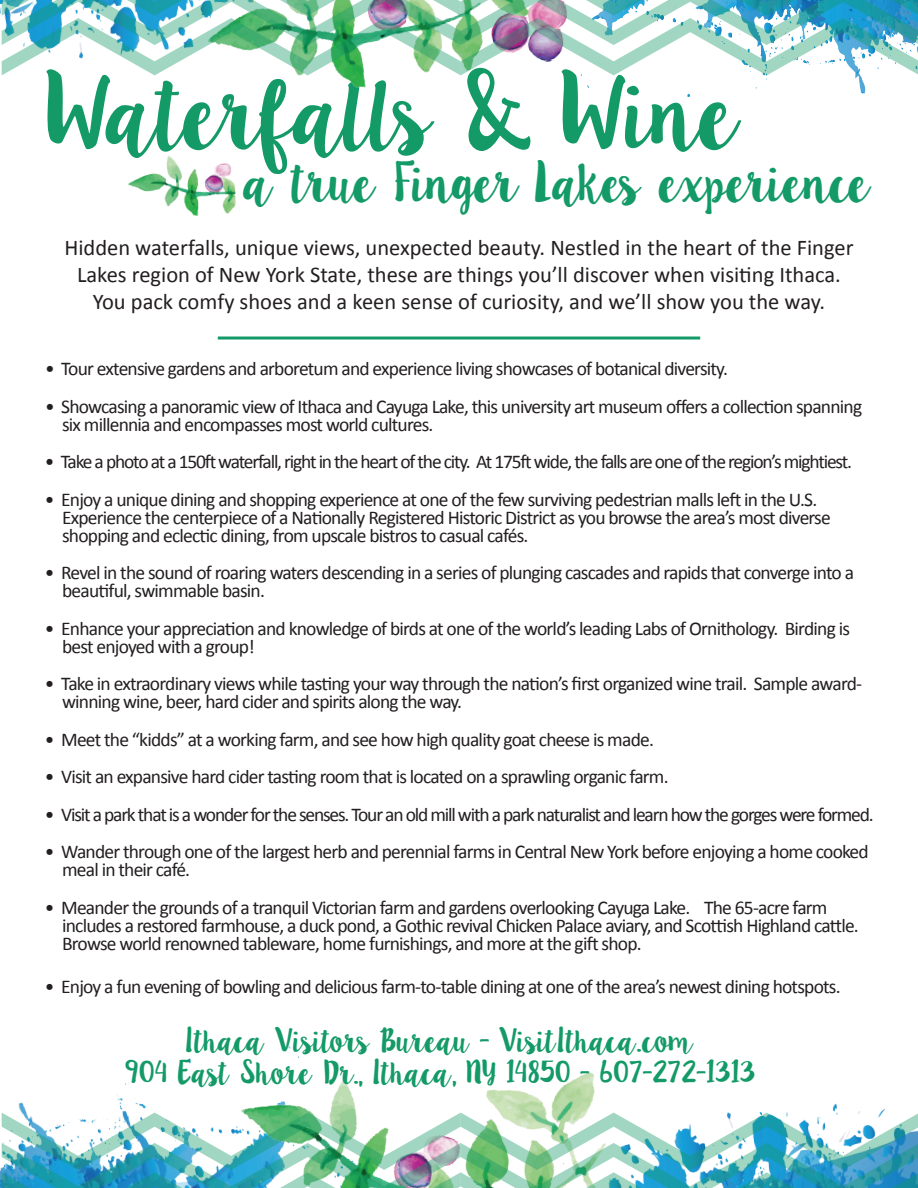
<style>
.page{position:relative;width:918px;height:1188px;background:#fff}
.page>*{position:absolute;margin:0;border:0;box-sizing:border-box;transform-origin:0 0}
.t1{font:82.5px "Lilly Belle";letter-spacing:-.11em;color:#139a67}
.t2{font:45px "Lilly Belle";letter-spacing:-.1em;color:#139a67}
.t3{font:27px/32.4px "Lilly Belle";letter-spacing:-.05em;color:#139a67;text-align:center}
.t4{font:22.5px/27px "Calibri";color:#231f20;text-align:center}
.t5{font:19.5px/18px "Calibri";letter-spacing:-.04em;color:#231f20}
.t6{font:19.5px "Calibri";letter-spacing:-.06em;color:#231f20}
</style>
<div class="page">
<img style="left:2px;top:0;width:916px;height:75px">
<img style="left:241px;top:1046px;width:489px;height:67px">
<img style="left:2px;top:1113px;width:916px;height:75px">
<img style="left:128px;top:156px;width:108px;height:60px">
<hr style="left:218px;top:337px;width:482px;height:3px;background:#139a67">
<h1 class="t1" style="left:45px;top:53px;width:699px">Waterfalls &amp; Wine</h1>
<h2 class="t2" style="left:242px;top:150px;width:632px">a true Finger Lakes experience</h2>
<p class="t4" style="left:64px;top:234px;width:791px">Hidden waterfalls, unique views, unexpected beauty. Nestled in the heart of the Finger<br>Lakes region of New York State, these are things you’ll discover when visiting Ithaca.<br>You pack comfy shoes and a keen sense of curiosity, and we’ll show you the way.</p>
<p class="t5" style="left:45px;top:359px;width:684px">• Tour extensive gardens and arboretum and experience living showcases of botanical diversity.</p>
<p class="t5" style="left:62px;top:397px;width:802px;text-indent:-17px">• Showcasing a panoramic view of Ithaca and Cayuga Lake, this university art museum offers a collection spanning six millennia and encompasses most world cultures.</p>
<p class="t6" style="left:45px;top:448px;width:809px">• Take a photo at a 150ft waterfall, right in the heart of the city. At 175ft wide, the falls are one of the region’s mightiest.</p>
<p class="t5" style="left:62px;top:490px;width:770px;text-indent:-17px">• Enjoy a unique dining and shopping experience at one of the few surviving pedestrian malls left in the U.S.<br>Experience the centerpiece of a Nationally Registered Historic District as you browse the area’s most diverse shopping and eclectic dining, from upscale bistros to casual cafés.</p>
<p class="t5" style="left:62px;top:563px;width:794px;text-indent:-17px">• Revel in the sound of roaring waters descending in a series of plunging cascades and rapids that converge into a beautiful, swimmable basin.</p>
<p class="t5" style="left:62px;top:619px;width:789px;text-indent:-17px">• Enhance your appreciation and knowledge of birds at one of the world’s leading Labs of Ornithology. Birding is best enjoyed with a group!</p>
<p class="t5" style="left:62px;top:674px;width:802px;text-indent:-17px">• Take in extraordinary views while tasting your way through the nation’s first organized wine trail. Sample award&shy;winning wine, beer, hard cider and spirits along the way.</p>
<p class="t5" style="left:45px;top:730px;width:610px">• Meet the “kidds” at a working farm, and see how high quality goat cheese is made.</p>
<p class="t5" style="left:45px;top:767px;width:625px">• Visit an expansive hard cider tasting room that is located on a sprawling organic farm.</p>
<p class="t6" style="left:45px;top:801px;width:830px">• Visit a park that is a wonder for the senses. Tour an old mill with a park naturalist and learn how the gorges were formed.</p>
<p class="t5" style="left:62px;top:842px;width:808px;text-indent:-17px">• Wander through one of the largest herb and perennial farms in Central New York before enjoying a home cooked meal in their café.</p>
<p class="t5" style="left:62px;top:898px;width:798px;text-indent:-17px">• Meander the grounds of a tranquil Victorian farm and gardens overlooking Cayuga Lake. The 65-acre farm includes a restored farmhouse, a duck pond, a Gothic revival Chicken Palace aviary, and Scottish Highland cattle.<br>Browse world renowned tableware, home furnishings, and more at the gift shop.</p>
<p class="t5" style="left:45px;top:977px;width:797px">• Enjoy a fun evening of bowling and delicious farm-to-table dining at one of the area’s newest dining hotspots.</p>
<h3 class="t3" style="left:124px;top:1024px;width:632px">Ithaca Visitors Bureau - VisitIthaca.com<br>904 East Shore Dr., Ithaca, NY 14850 - 607-272-1313</h3>
</div>
